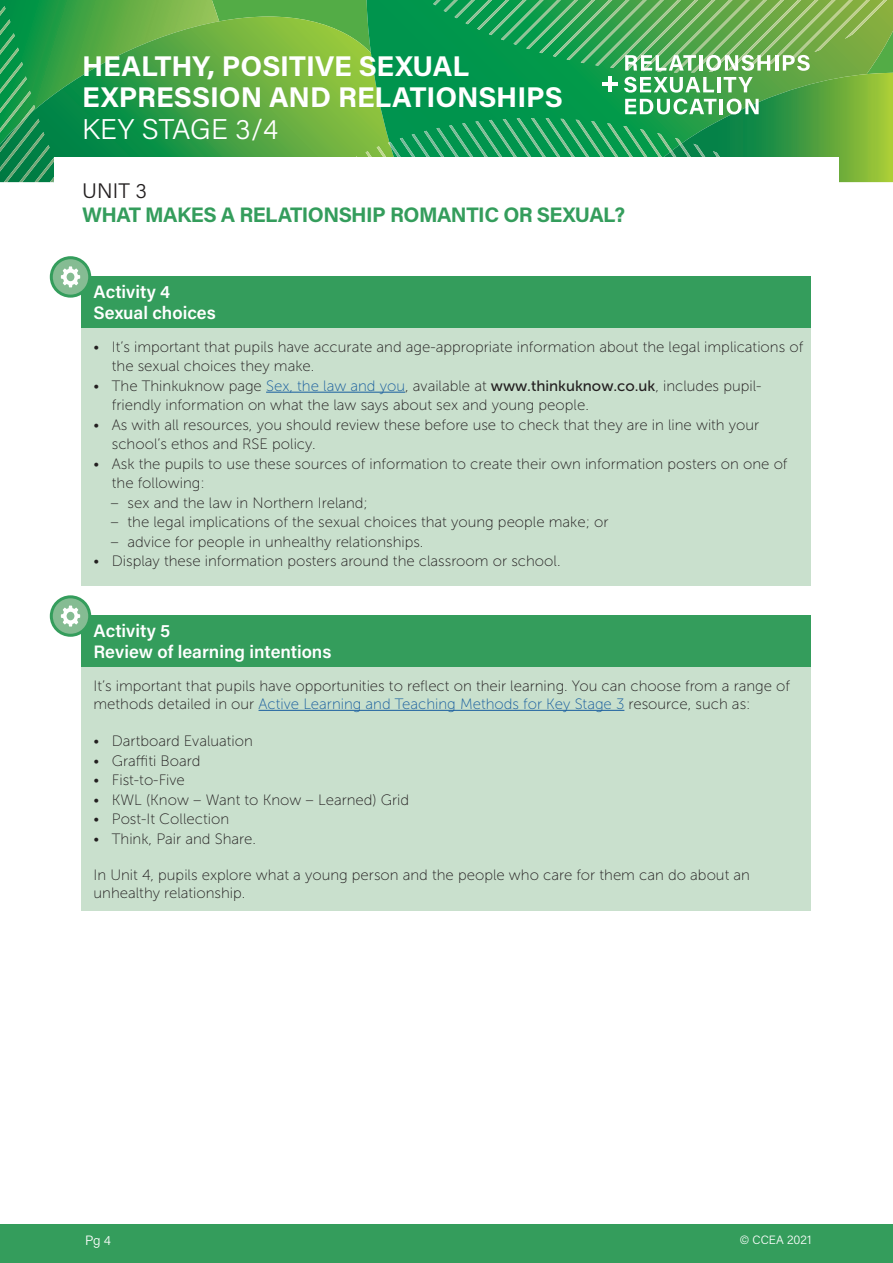
<style>
.page{position:relative;width:893px;height:1263px;background:#fff}
.page>*{position:absolute;margin:0;border:0;box-sizing:border-box;transform-origin:0 0}
.t1{font:700 28.5px/31.5px "Acumin Pro";color:#fff}
.t2{font:300 28.5px "Acumin Pro";letter-spacing:.005em;color:#fff}
.H1_-_Main-title{font:700 21px "Acumin Pro";letter-spacing:-.025em;color:#349d5c}
.H2_-_TeachingActivities-Title{font:300 21px "Acumin Pro";color:#231f20}
.Sub-Activities-1_1_etc{font:600 18px "Acumin Pro";color:#fff}
.BODY-COPY{font:15px/19.5px "Museo Sans 100";color:#231f20}
.t3{font:300 13.5px "Acumin Pro";color:#fff}
.t4{font:300 12px "Acumin Pro";letter-spacing:.005em;color:#fff}
.s1{color:#175d9e}
.s2{font-family:"Museo Sans 500"}
</style>
<div class="page">
<div style="left:0;top:1225px;width:893px;height:38px;background:#349d5c"></div>
<div style="left:219px;top:0;width:105px;height:17px;background:#53ac46"></div>
<svg style="left:219px;top:17px;width:105px;height:140px;background:#6eb241"></svg>
<svg style="left:0;top:0;width:219px;height:182px;background:#309b48"></svg>
<div style="left:54px;top:157px;width:785px;height:58px;background:#fff"></div>
<svg style="left:324px;top:0;width:569px;height:182px;background:#5cb269"></svg>
<hr style="left:609px;top:76px;width:3px;height:16px;background:#fff">
<hr style="left:603px;top:83px;width:15px;height:3px;background:#fff">
<div style="left:81px;top:276px;width:730px;height:52px;background:#349d5c"></div>
<div style="left:81px;top:328px;width:730px;height:257px;background:#c9e0cd"></div>
<hr style="left:266px;top:392px;width:139px;height:1px;background:#175d9e">
<div style="left:81px;top:616px;width:730px;height:51px;background:#349d5c"></div>
<div style="left:81px;top:667px;width:730px;height:244px;background:#c9e0cd"></div>
<hr style="left:259px;top:710px;width:365px;height:1px;background:#175d9e">
<svg style="left:51px;top:258px;width:39px;height:38px"></svg>
<div style="left:50px;top:256px;width:41px;height:42px;border:3px solid #349d5c;border-radius:50%"></div>
<svg style="left:61px;top:266px;width:19px;height:21px"></svg>
<svg style="left:51px;top:597px;width:39px;height:38px"></svg>
<div style="left:50px;top:595px;width:41px;height:42px;border:3px solid #349d5c;border-radius:50%"></div>
<svg style="left:61px;top:605px;width:19px;height:21px"></svg>
<h1 class="t1" style="left:82px;top:49px;width:482px">HEALTHY, POSITIVE SEXUAL<br>EXPRESSION AND RELATIONSHIPS</h1>
<h1 class="t2" style="left:82px;top:109px;width:198px">KEY STAGE 3/4</h1>
<p class="H2_-_TeachingActivities-Title" style="left:82px;top:176px;width:66px">UNIT 3</p>
<p class="H1_-_Main-title" style="left:82px;top:200px;width:544px">WHAT MAKES A RELATIONSHIP ROMANTIC OR SEXUAL?</p>
<p class="Sub-Activities-1_1_etc" style="left:94px;top:279px;width:78px">Activity 4</p>
<p class="Sub-Activities-1_1_etc" style="left:94px;top:300px;width:124px">Sexual choices</p>
<p class="BODY-COPY" style="left:112px;top:337px;width:693px;text-indent:-18px">• It’s important that pupils have accurate and age-appropriate information about the legal implications of the sexual choices they make.</p>
<p class="BODY-COPY" style="left:112px;top:376px;width:651px;text-indent:-18px">• The Thinkuknow page <span class="s1">Sex, the law and you</span>, available at <span class="s2">www.thinkuknow.co.uk</span>, includes pupil&shy;friendly information on what the law says about sex and young people.</p>
<p class="BODY-COPY" style="left:112px;top:415px;width:649px;text-indent:-18px">• As with all resources, you should review these before use to check that they are in line with your school’s ethos and RSE policy.</p>
<p class="BODY-COPY" style="left:112px;top:454px;width:677px;text-indent:-18px">• Ask the pupils to use these sources of information to create their own information posters on one of the following:</p>
<p class="BODY-COPY" style="left:111px;top:493px;width:259px">– sex and the law in Northern Ireland;</p>
<p class="BODY-COPY" style="left:111px;top:512px;width:500px">– the legal implications of the sexual choices that young people make; or</p>
<p class="BODY-COPY" style="left:111px;top:532px;width:314px">– advice for people in unhealthy relationships.</p>
<p class="BODY-COPY" style="left:94px;top:551px;width:468px">• Display these information posters around the classroom or school.</p>
<p class="Sub-Activities-1_1_etc" style="left:94px;top:618px;width:78px">Activity 5</p>
<p class="Sub-Activities-1_1_etc" style="left:94px;top:639px;width:239px">Review of learning intentions</p>
<p class="BODY-COPY" style="left:94px;top:677px;width:698px;line-height:18px">It’s important that pupils have opportunities to reflect on their learning. You can choose from a range of methods detailed in our <span class="s1">Active Learning and Teaching Methods for Key Stage 3</span> resource, such as:</p>
<p class="BODY-COPY" style="left:94px;top:732px;width:161px">• Dartboard Evaluation</p>
<p class="BODY-COPY" style="left:94px;top:751px;width:108px">• Graffiti Board</p>
<p class="BODY-COPY" style="left:94px;top:771px;width:93px">• Fist-to-Five</p>
<p class="BODY-COPY" style="left:94px;top:790px;width:317px">• KWL (Know – Want to Know – Learned) Grid</p>
<p class="BODY-COPY" style="left:94px;top:810px;width:137px">• Post-It Collection</p>
<p class="BODY-COPY" style="left:94px;top:829px;width:164px">• Think, Pair and Share.</p>
<p class="BODY-COPY" style="left:94px;top:866px;width:658px;line-height:18px">In Unit 4, pupils explore what a young person and the people who care for them can do about an unhealthy relationship.</p>
<p class="t3" style="left:85px;top:1231px;width:28px">Pg 4</p>
<p class="t4" style="left:740px;top:1232px;width:73px">© CCEA 2021</p>
</div>
